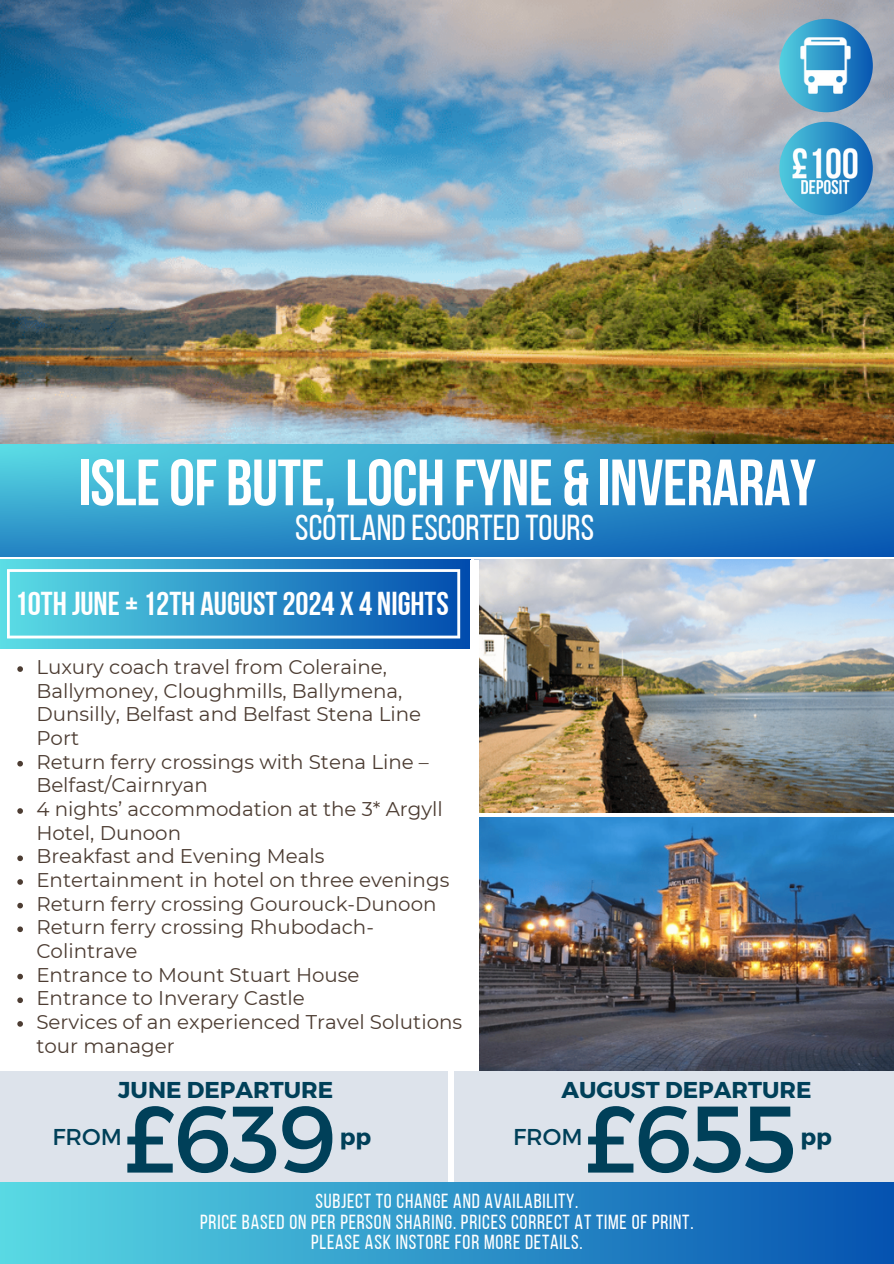
<style>
.page{position:relative;width:894px;height:1264px;background:#fff}
.page>*{position:absolute;margin:0;border:0;box-sizing:border-box;transform-origin:0 0}
.t1{font:94.2px "Montserrat";letter-spacing:-.02em;color:#004059}
.t2{font:65.25px "Bebas Neue Cyrillic";letter-spacing:-.01em;color:#fff}
.t3{font:36px "Bebas Neue";color:#fff}
.t4{font:33px "Bebas Neue Cyrillic";color:#fff}
.t5{font:700 22.95px "Montserrat";color:#004059}
.t6{font:22.95px "Montserrat";color:#004059}
.t7{font:20.25px "Bebas Neue";letter-spacing:.04em;color:#fff}
.t8{font:19.8px/23.7px "Montserrat";color:#4c3c32}
</style>
<div class="page">
<img style="left:0;top:0;width:893px;height:444px">
<svg style="left:0;top:444px;width:893px;height:112px;background:#2d92c8"></svg>
<svg style="left:0;top:560px;width:470px;height:89px;background:#3295c9"></svg>
<div style="left:0;top:1181px;width:893px;height:82px;background:linear-gradient(to right,#59d9e3,#0552b0)"></div>
<svg style="left:7px;top:569px;width:453px;height:69px;background:#409dce"></svg>
<img style="left:479px;top:817px;width:414px;height:253px">
<img style="left:479px;top:560px;width:414px;height:252px">
<img style="left:779px;top:19px;width:93px;height:93px;border-radius:50%">
<svg style="left:17px;top:666px;width:6px;height:6px"></svg>
<svg style="left:17px;top:761px;width:6px;height:5px"></svg>
<svg style="left:17px;top:808px;width:6px;height:5px"></svg>
<svg style="left:17px;top:855px;width:6px;height:6px"></svg>
<svg style="left:17px;top:879px;width:6px;height:5px"></svg>
<svg style="left:17px;top:902px;width:6px;height:6px"></svg>
<svg style="left:17px;top:926px;width:6px;height:6px"></svg>
<svg style="left:17px;top:973px;width:6px;height:6px"></svg>
<svg style="left:17px;top:997px;width:6px;height:6px"></svg>
<svg style="left:17px;top:1021px;width:6px;height:5px"></svg>
<img style="left:779px;top:122px;width:93px;height:93px;border-radius:50%">
<div style="left:0;top:1070px;width:893px;height:111px;background:#dde3eb"></div>
<div style="left:447px;top:1067px;width:6px;height:114px;background:#fff"></div>
<p class="t2" style="left:78px;top:456px;width:738px">ISLEOF BUTE,LOCH FYNE &amp; INVERARAY</p>
<p class="t3" style="left:295px;top:513px;width:300px">SCOTLANDESCORTEDTOURS</p>
<p class="t4" style="left:15px;top:589px;width:435px">10TH JUNE+12TH AUGUST2024 X 4 NIGHTS</p>
<p class="t8" style="left:36px;top:655px;width:386px">Luxury coach travel from Coleraine,<br>Ballymoney, Cloughmills, Ballymena,<br>Dunsilly, Belfast and Belfast Stena Line<br>Port</p>
<p class="t8" style="left:36px;top:749px;width:394px">Return ferry crossings with Stena Line –<br>Belfast/Cairnryan</p>
<p class="t8" style="left:36px;top:797px;width:408px">4 nights’ accommodation at the 3* Argyll<br>Hotel, Dunoon</p>
<p class="t8" style="left:36px;top:844px;width:289px">Breakfast and Evening Meals</p>
<p class="t8" style="left:36px;top:868px;width:414px">Entertainment in hotel on three evenings</p>
<p class="t8" style="left:36px;top:891px;width:401px">Return ferry crossing Gourouck-Dunoon</p>
<p class="t8" style="left:36px;top:915px;width:339px">Return ferry crossing Rhubodach-<br>Colintrave</p>
<p class="t8" style="left:36px;top:962px;width:324px">Entrance to Mount Stuart House</p>
<p class="t8" style="left:36px;top:986px;width:270px">Entrance to Inverary Castle</p>
<p class="t8" style="left:36px;top:1010px;width:427px">Services of an experienced Travel Solutions tour manager</p>
<p class="t5" style="left:118px;top:1074px;width:216px">JUNE DEPARTURE</p>
<p class="t5" style="left:561px;top:1074px;width:251px">AUGUST DEPARTURE</p>
<p class="t1" style="left:124px;top:1077px;width:214px">£639</p>
<p class="t6" style="left:52px;top:1121px;width:71px">FROM</p>
<p class="t5" style="left:339px;top:1121px;width:33px">pp</p>
<p class="t1" style="left:584px;top:1077px;width:214px">£655</p>
<p class="t6" style="left:513px;top:1121px;width:71px">FROM</p>
<p class="t5" style="left:800px;top:1121px;width:33px">pp</p>
<p class="t7" style="left:315px;top:1193px;width:264px">SUBJECT TO CHANGE AND AVAILABILITY.</p>
<p class="t7" style="left:200px;top:1213px;width:494px">PRICE BASED ON PER PERSON SHARING. PRICES CORRECT AT TIME OF PRINT.</p>
<p class="t7" style="left:311px;top:1233px;width:273px">PLEASE ASK INSTORE FOR MORE DETAILS.</p>
</div>
